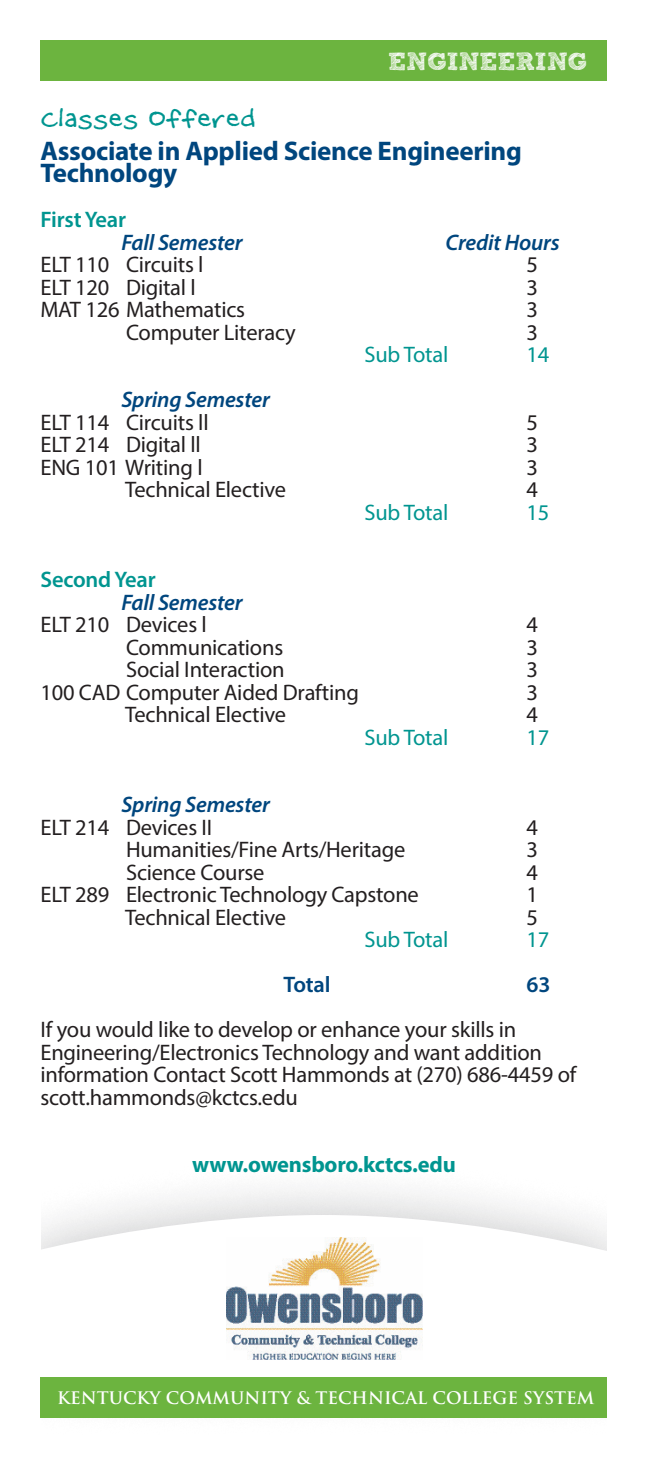
<style>
.page{position:relative;width:648px;height:1458px;background:#fff}
.page>*{position:absolute;margin:0;border:0;box-sizing:border-box;transform-origin:0 0}
.t1{font:700 27px/22.5px "Myriad Pro";letter-spacing:-.01em;color:#00467e}
.t2{font:27px "Matt B";color:#009590}
.t3{font:24.75px "Sketch Rockwell";color:#fff}
.t4{font:22.5px/22.5px "Myriad Pro";letter-spacing:-.01em;color:#231f20}
.t5{font:italic 600 22.5px "Myriad Pro";letter-spacing:-.01em;color:#00467e}
.t6{font:22.5px "Myriad Pro";letter-spacing:-.01em;color:#009590}
.t7{font:700 22.5px "Myriad Pro";letter-spacing:-.01em;color:#009590}
.t8{font:600 22.5px "Myriad Pro";letter-spacing:-.01em;color:#009590}
.t9{font:600 22.5px "Myriad Pro";letter-spacing:-.01em;color:#00467e}
.t10{font:700 16.88px "Trajan Pro";color:#fff}
</style>
<div class="page">
<div style="left:0;top:1156px;width:648px;height:281px;background:#1a1c21;opacity:.25"></div>
<svg style="left:40px;top:1215px;width:568px;height:162px"></svg>
<div style="left:0;top:1134px;width:40px;height:324px;background:#fff"></div>
<div style="left:608px;top:1134px;width:40px;height:324px;background:#fff"></div>
<div style="left:40px;top:40px;width:568px;height:41px;background:#6cb43f"></div>
<div style="left:40px;top:1377px;width:568px;height:41px;background:#6cb43f"></div>
<img style="left:226px;top:1238px;width:196px;height:121px">
<p class="t3" style="left:388px;top:48px;width:200px">ENGINEERING</p>
<p class="t2" style="left:40px;top:105px;width:217px">Classes Offered</p>
<p class="t1" style="left:40px;top:139px;width:483px">Associate in Applied Science Engineering<br>Technology</p>
<p class="t8" style="left:40px;top:205px;width:87px">First Year</p>
<p class="t5" style="left:122px;top:228px;width:123px">Fall Semester</p>
<p class="t5" style="left:446px;top:228px;width:116px">Credit Hours</p>
<p class="t4" style="left:40px;top:253px;width:165px">ELT 110 Circuits l</p>
<p class="t4" style="left:526px;top:253px;width:13px">5</p>
<p class="t4" style="left:40px;top:276px;width:157px">ELT 120 Digital l</p>
<p class="t4" style="left:526px;top:276px;width:13px">3</p>
<p class="t4" style="left:40px;top:298px;width:206px">MAT 126 Mathematics</p>
<p class="t4" style="left:526px;top:298px;width:13px">3</p>
<p class="t4" style="left:126px;top:321px;width:171px">Computer Literacy</p>
<p class="t4" style="left:526px;top:321px;width:13px">3</p>
<p class="t6" style="left:364px;top:341px;width:85px">Sub Total</p>
<p class="t6" style="left:526px;top:341px;width:24px">14</p>
<p class="t5" style="left:121px;top:385px;width:150px">Spring Semester</p>
<p class="t4" style="left:40px;top:411px;width:170px">ELT 114 Circuits ll</p>
<p class="t4" style="left:526px;top:411px;width:13px">5</p>
<p class="t4" style="left:40px;top:433px;width:162px">ELT 214 Digital ll</p>
<p class="t4" style="left:526px;top:433px;width:13px">3</p>
<p class="t4" style="left:40px;top:456px;width:164px">ENG 101 Writing l</p>
<p class="t4" style="left:526px;top:456px;width:13px">3</p>
<p class="t4" style="left:125px;top:478px;width:162px">Technical Elective</p>
<p class="t4" style="left:526px;top:478px;width:13px">4</p>
<p class="t6" style="left:364px;top:498px;width:85px">Sub Total</p>
<p class="t6" style="left:526px;top:498px;width:24px">15</p>
<p class="t8" style="left:40px;top:565px;width:117px">Second Year</p>
<p class="t5" style="left:121px;top:588px;width:123px">Fall Semester</p>
<p class="t4" style="left:40px;top:613px;width:168px">ELT 210 Devices l</p>
<p class="t4" style="left:526px;top:613px;width:13px">4</p>
<p class="t4" style="left:126px;top:636px;width:159px">Communications</p>
<p class="t4" style="left:526px;top:636px;width:13px">3</p>
<p class="t4" style="left:126px;top:658px;width:160px">Social Interaction</p>
<p class="t4" style="left:526px;top:658px;width:13px">3</p>
<p class="t4" style="left:40px;top:681px;width:320px">100 CAD Computer Aided Drafting</p>
<p class="t4" style="left:526px;top:681px;width:13px">3</p>
<p class="t4" style="left:125px;top:703px;width:162px">Technical Elective</p>
<p class="t4" style="left:526px;top:703px;width:13px">4</p>
<p class="t6" style="left:364px;top:723px;width:85px">Sub Total</p>
<p class="t6" style="left:526px;top:723px;width:24px">17</p>
<p class="t5" style="left:121px;top:790px;width:150px">Spring Semester</p>
<p class="t4" style="left:40px;top:816px;width:173px">ELT 214 Devices II</p>
<p class="t4" style="left:526px;top:816px;width:13px">4</p>
<p class="t4" style="left:126px;top:838px;width:281px">Humanities/Fine Arts/Heritage</p>
<p class="t4" style="left:526px;top:838px;width:13px">3</p>
<p class="t4" style="left:126px;top:861px;width:140px">Science Course</p>
<p class="t4" style="left:526px;top:861px;width:13px">4</p>
<p class="t4" style="left:40px;top:883px;width:380px">ELT 289 Electronic Technology Capstone</p>
<p class="t4" style="left:526px;top:883px;width:13px">1</p>
<p class="t4" style="left:125px;top:906px;width:162px">Technical Elective</p>
<p class="t4" style="left:526px;top:906px;width:13px">5</p>
<p class="t6" style="left:364px;top:926px;width:85px">Sub Total</p>
<p class="t6" style="left:526px;top:926px;width:24px">17</p>
<p class="t9" style="left:284px;top:970px;width:48px">Total</p>
<p class="t9" style="left:526px;top:970px;width:25px">63</p>
<p class="t4" style="left:40px;top:1018px;width:537px">If you would like to develop or enhance your skills in Engineering/Electronics Technology and want addition information Contact Scott Hammonds at (270) 686-4459 of scott.hammonds@kctcs.edu</p>
<p class="t7" style="left:192px;top:1150px;width:265px">www.owensboro.kctcs.edu</p>
<p class="t10" style="left:57px;top:1387px;width:539px">KENTUCKY COMMUNITY &amp; TECHNICAL COLLEGE SYSTEM</p>
</div>
